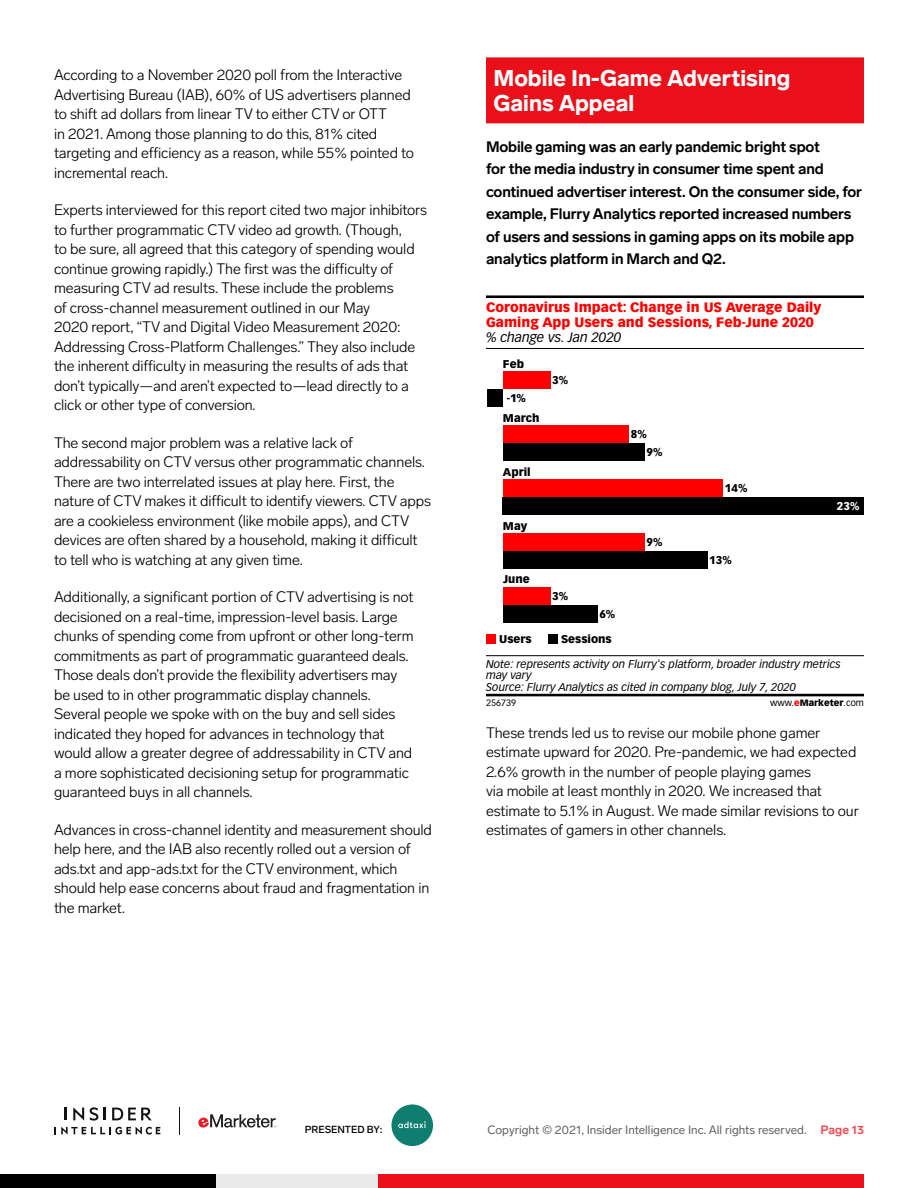
<style>
.page{position:relative;width:918px;height:1188px;background:#fff}
.page>*{position:absolute;margin:0;border:0;box-sizing:border-box;transform-origin:0 0}
.t1{font:900 22.5px/25.5px "Lab Grotesque";color:#fff}
.t2{font:300 15px/19.5px "Lab Grotesque";letter-spacing:-.01em;color:#000}
.t3{font:700 15px/22.5px "Lab Grotesque";letter-spacing:-.01em;color:#000}
.t4{font:900 13.35px/14.5px "Vectora LT Std";color:#f00}
.t5{font:italic 13.35px "Vectora LT Std";color:#000}
.t6{font:12px "Lab Grotesque";color:#636466}
.t7{font:italic 11.1px/11.7px "Vectora LT Std";color:#000}
.t8{font:900 11.1px/19.8px "Vectora LT Std";color:#000}
.t9{font:900 11.1px "Vectora LT Std";color:#fff}
.t10{font:500 10.2px "Lab Grotesque";color:#000}
.t11{font:9px "Vectora LT Std";color:#000}
.s1{font-weight:900;color:#f00}
.s2{font-weight:900}
.s3{font-weight:700;color:#ee4c53}
</style>
<div class="page">
<div style="left:378px;top:1174px;width:486px;height:14px;background:#e91019"></div>
<div style="left:0;top:1174px;width:216px;height:14px;background:#000"></div>
<div style="left:216px;top:1174px;width:162px;height:14px;background:#eaeaea"></div>
<svg style="left:55px;top:1127px;width:105px;height:8px"></svg>
<svg style="left:65px;top:1108px;width:2px;height:12px"></svg>
<svg style="left:73px;top:1107px;width:11px;height:14px"></svg>
<svg style="left:90px;top:1107px;width:15px;height:14px"></svg>
<svg style="left:112px;top:1108px;width:40px;height:12px"></svg>
<svg style="left:198px;top:1114px;width:79px;height:14px"></svg>
<svg style="left:179px;top:1107px;width:1px;height:27px"></svg>
<div style="left:391px;top:1104px;width:42px;height:42px;background:#0e7e70;border-radius:50%"></div>
<svg style="left:398px;top:1121px;width:28px;height:7px"></svg>
<div style="left:486px;top:57px;width:378px;height:66px;background:#e91019"></div>
<div style="left:503px;top:605px;width:94px;height:17px;background:#000"></div>
<div style="left:503px;top:587px;width:47px;height:18px;background:#f00"></div>
<div style="left:503px;top:551px;width:204px;height:17px;background:#000"></div>
<div style="left:503px;top:533px;width:141px;height:18px;background:#f00"></div>
<div style="left:503px;top:497px;width:361px;height:17px;background:#000"></div>
<div style="left:503px;top:479px;width:220px;height:18px;background:#f00"></div>
<div style="left:503px;top:443px;width:141px;height:17px;background:#000"></div>
<div style="left:503px;top:425px;width:126px;height:18px;background:#f00"></div>
<div style="left:487px;top:389px;width:16px;height:18px;background:#000"></div>
<div style="left:503px;top:372px;width:47px;height:17px;background:#f00"></div>
<hr style="left:486px;top:295px;width:378px;height:3px;background:#000">
<hr style="left:486px;top:348px;width:378px;height:1px;background:#000">
<div style="left:486px;top:635px;width:10px;height:9px;background:#f00"></div>
<div style="left:548px;top:635px;width:10px;height:9px;background:#000"></div>
<hr style="left:486px;top:655px;width:378px;height:1px;background:#000">
<hr style="left:486px;top:694px;width:378px;height:2px;background:#000">
<p class="t2" style="left:54px;top:65px;width:362px">According to a November 2020 poll from the Interactive Advertising Bureau (IAB), 60% of US advertisers planned to shift ad dollars from linear TV to either CTV or OTT<br>in 2021. Among those planning to do this, 81% cited targeting and efficiency as a reason, while 55% pointed to incremental reach.</p>
<p class="t2" style="left:54px;top:200px;width:375px">Experts interviewed for this report cited two major inhibitors to further programmatic CTV video ad growth. (Though,<br>to be sure, all agreed that this category of spending would continue growing rapidly.) The first was the difficulty of measuring CTV ad results. These include the problems<br>of cross-channel measurement outlined in our May<br>2020 report, “TV and Digital Video Measurement 2020:<br>Addressing Cross-Platform Challenges.” They also include the inherent difficulty in measuring the results of ads that don’t typically—and aren’t expected to—lead directly to a click or other type of conversion.</p>
<p class="t2" style="left:54px;top:433px;width:379px">The second major problem was a relative lack of addressability on CTV versus other programmatic channels.<br>There are two interrelated issues at play here. First, the nature of CTV makes it difficult to identify viewers. CTV apps are a cookieless environment (like mobile apps), and CTV devices are often shared by a household, making it difficult to tell who is watching at any given time.</p>
<p class="t2" style="left:54px;top:587px;width:361px">Additionally, a significant portion of CTV advertising is not decisioned on a real-time, impression-level basis. Large chunks of spending come from upfront or other long-term commitments as part of programmatic guaranteed deals.<br>Those deals don’t provide the flexibility advertisers may be used to in other programmatic display channels.<br>Several people we spoke with on the buy and sell sides indicated they hoped for advances in technology that would allow a greater degree of addressability in CTV and a more sophisticated decisioning setup for programmatic guaranteed buys in all channels.</p>
<p class="t2" style="left:54px;top:820px;width:380px">Advances in cross-channel identity and measurement should help here, and the IAB also recently rolled out a version of ads.txt and app-ads.txt for the CTV environment, which should help ease concerns about fraud and fragmentation in the market.</p>
<h1 class="t1" style="left:494px;top:65px;width:298px">Mobile In-Game Advertising<br>Gains Appeal</h1>
<p class="t3" style="left:486px;top:135px;width:378px">Mobile gaming was an early pandemic bright spot<br>for the media industry in consumer time spent and continued advertiser interest. On the consumer side, for example, Flurry Analytics reported increased numbers of users and sessions in gaming apps on its mobile app analytics platform in March and Q2.</p>
<p class="t4" style="left:486px;top:300px;width:337px">Coronavirus Impact: Change in US Average Daily<br>Gaming App Users and Sessions, Feb-June 2020</p>
<p class="t8" style="left:503px;top:354px;width:23px">Feb</p>
<p class="t8" style="left:552px;top:370px;width:18px">3%</p>
<p class="t8" style="left:503px;top:388px;width:38px;text-indent:4px">-1%<br>March</p>
<p class="t8" style="left:646px;top:425px;width:18px;line-height:17.5px;text-indent:-16px">8%<br>9%</p>
<p class="t8" style="left:503px;top:462px;width:29px">April</p>
<p class="t8" style="left:725px;top:478px;width:24px">14%</p>
<p class="t5" style="left:486px;top:330px;width:137px">% change vs. Jan 2020</p>
<p class="t8" style="left:503px;top:516px;width:26px">May</p>
<p class="t8" style="left:503px;top:570px;width:28px">June</p>
<p class="t8" style="left:552px;top:586px;width:18px">3%</p>
<p class="t8" style="left:599px;top:604px;width:18px">6%</p>
<p class="t8" style="left:646px;top:532px;width:18px">9%</p>
<p class="t8" style="left:709px;top:550px;width:24px">13%</p>
<p class="t9" style="left:837px;top:499px;width:24px">23%</p>
<p class="t8" style="left:499px;top:629px;width:34px">Users</p>
<p class="t8" style="left:561px;top:629px;width:52px">Sessions</p>
<p class="t7" style="left:486px;top:658px;width:356px">Note: represents activity on Flurry's platform, broader industry metrics may vary<br>Source: Flurry Analytics as cited in company blog, July 7, 2020</p>
<p class="t11" style="left:486px;top:698px;width:32px">256739</p>
<p class="t11" style="left:770px;top:698px;width:95px">www.<span class="s1">e</span><span class="s2">Marketer</span>.com</p>
<p class="t2" style="left:486px;top:723px;width:374px">These trends led us to revise our mobile phone gamer estimate upward for 2020. Pre-pandemic, we had expected 2.6% growth in the number of people playing games<br>via mobile at least monthly in 2020. We increased that estimate to 5.1% in August. We made similar revisions to our estimates of gamers in other channels.</p>
<p class="t10" style="left:305px;top:1124px;width:79px">PRESENTED BY:</p>
<p class="t6" style="left:488px;top:1123px;width:378px">Copyright © 2021, Insider Intelligence Inc. All rights reserved. <span class="s3">Page 13</span></p>
</div>
